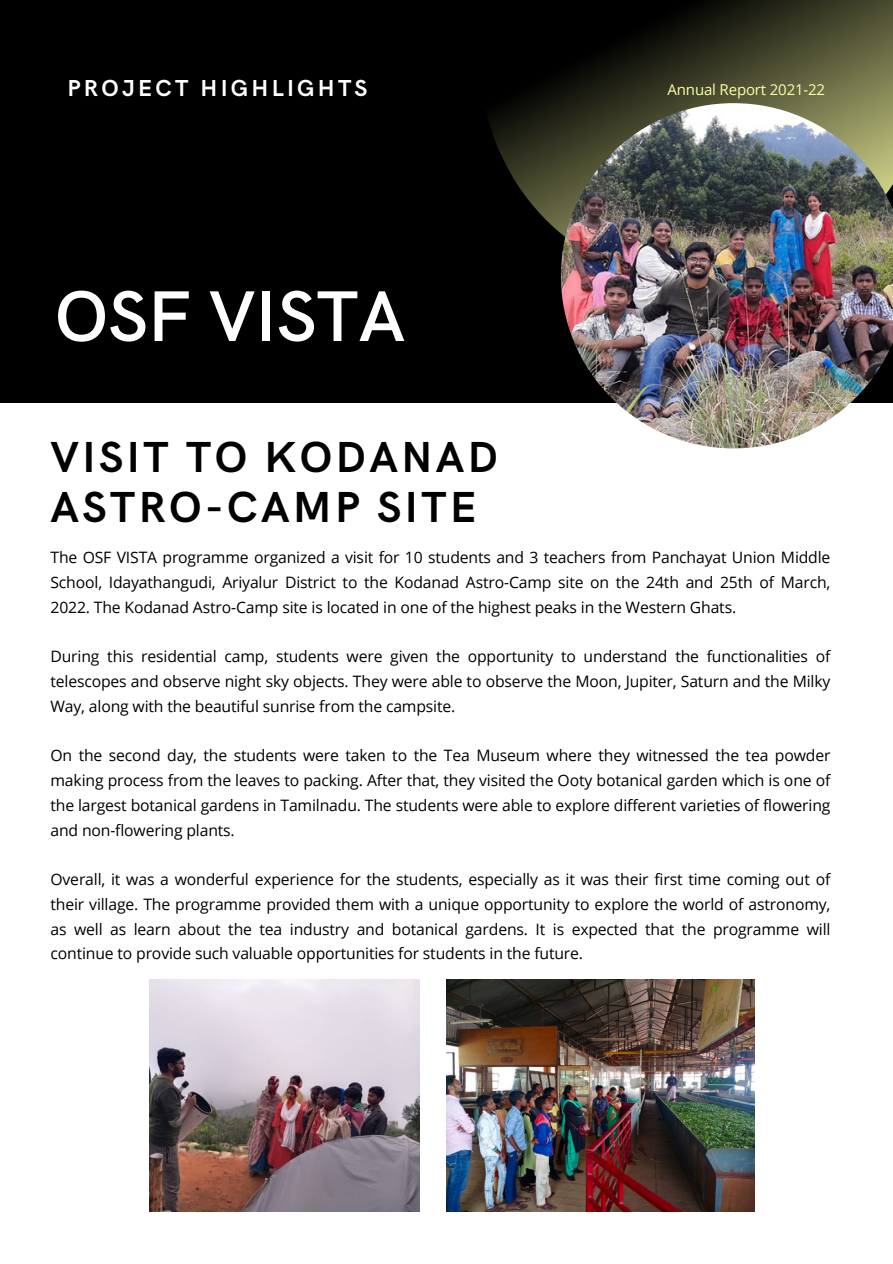
<style>
.page{position:relative;width:893px;height:1264px;background:#fff}
.page>*{position:absolute;margin:0;border:0;box-sizing:border-box;transform-origin:0 0}
.t1{font:600 72px "HK Grotesk";color:#fff}
.t2{font:700 43.5px/49.5px "HK Grotesk";letter-spacing:.08em;color:#000}
.t3{font:700 23.25px "HK Grotesk";letter-spacing:.14em;color:#fff}
.t4{font:15.75px/24.8px "Open Sans";letter-spacing:-.01em;color:#000;text-align:justify}
.t5{font:15px "Open Sans";letter-spacing:-.01em;color:#fbffa5}
</style>
<div class="page">
<div style="left:0;top:0;width:892px;height:402px;background:#000"></div>
<svg style="left:489px;top:0;width:403px;height:280px"></svg>
<img style="left:561px;top:103px;width:331px;height:345px">
<img style="left:150px;top:979px;width:270px;height:232px">
<img style="left:446px;top:979px;width:308px;height:232px">
<p class="t3" style="left:67px;top:75px;width:301px">PROJECT HIGHLIGHTS</p>
<p class="t1" style="left:55px;top:276px;width:352px">OSF VISTA</p>
<p class="t2" style="left:50px;top:434px;width:449px">VISIT TO KODANAD<br>ASTRO-CAMP SITE</p>
<p class="t5" style="left:667px;top:79px;width:159px">Annual Report 2021-22</p>
<p class="t4" style="left:50px;top:545px;width:781px">The OSF VISTA programme organized a visit for 10 students and 3 teachers from Panchayat Union Middle School, Idayathangudi, Ariyalur District to the Kodanad Astro-Camp site on the 24th and 25th of March, 2022. The Kodanad Astro-Camp site is located in one of the highest peaks in the Western Ghats.</p>
<p class="t4" style="left:50px;top:644px;width:781px">During this residential camp, students were given the opportunity to understand the functionalities of telescopes and observe night sky objects. They were able to observe the Moon, Jupiter, Saturn and the Milky Way, along with the beautiful sunrise from the campsite.</p>
<p class="t4" style="left:50px;top:742px;width:781px">On the second day, the students were taken to the Tea Museum where they witnessed the tea powder making process from the leaves to packing. After that, they visited the Ooty botanical garden which is one of the largest botanical gardens in Tamilnadu. The students were able to explore different varieties of flowering and non-flowering plants.</p>
<p class="t4" style="left:50px;top:866px;width:781px">Overall, it was a wonderful experience for the students, especially as it was their first time coming out of their village. The programme provided them with a unique opportunity to explore the world of astronomy, as well as learn about the tea industry and botanical gardens. It is expected that the programme will continue to provide such valuable opportunities for students in the future.</p>
</div>
